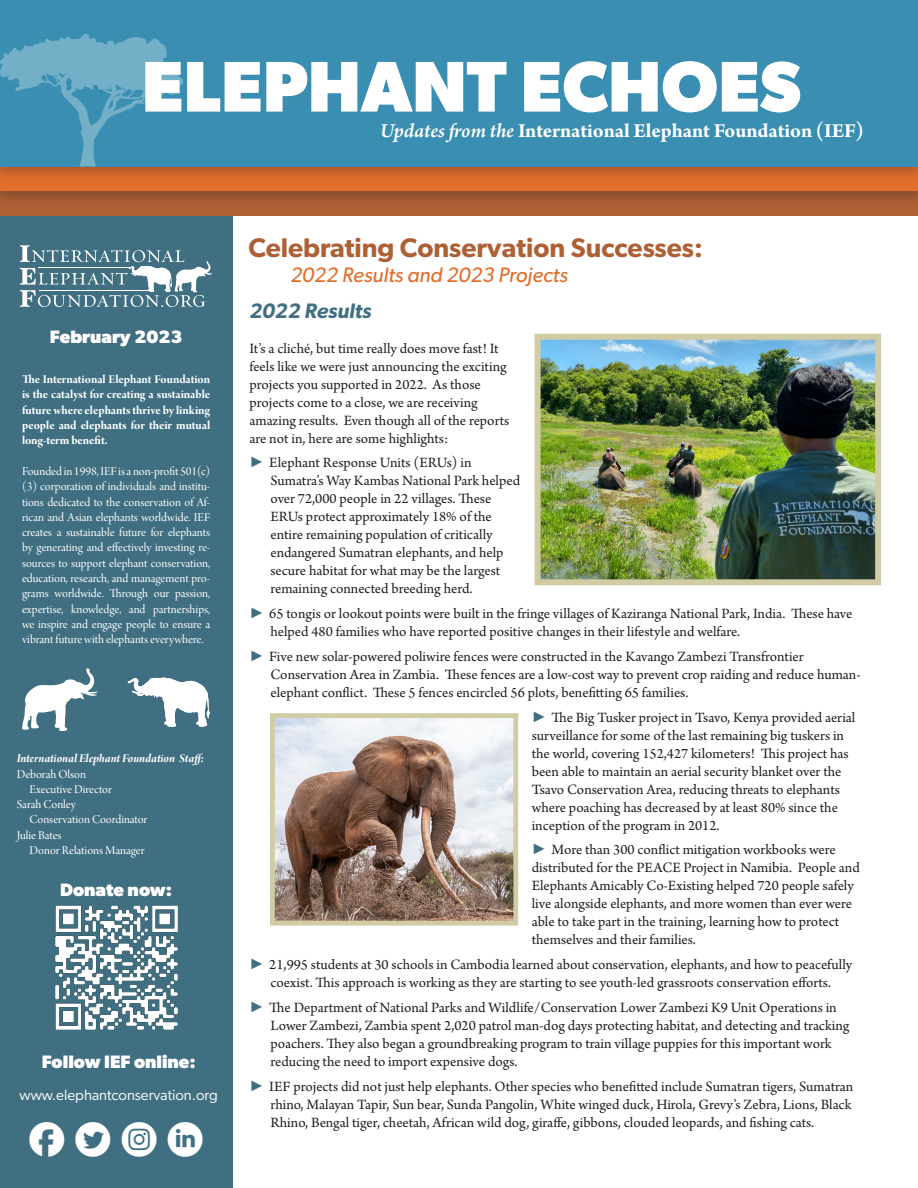
<style>
.page{position:relative;width:918px;height:1188px;background:#fff}
.page>*{position:absolute;margin:0;border:0;box-sizing:border-box;transform-origin:0 0}
.t1{font:700 72px "Gibson";color:#fff}
.t2{font:36px "typeecon";color:#fff}
.t3{font:600 27px "Gibson";color:#ae6034}
.t4{font:700 21px "Arno Pro";letter-spacing:-.005em;color:#fff}
.t5{font:italic 21px "Gibson";color:#e16e2b}
.t6{font:italic 600 21px "Gibson";color:#406f82}
.t7{font:700 18px "Gibson";color:#fff}
.t8{font:15px/18px "Arno Pro";color:#231f20}
.t9{font:15px "Gibson";color:#fff}
.t10{font:12.75px/15.3px "Arno Pro Display";color:#fff;text-align:justify}
.t11{font:12.75px/15.3px "Arno Pro Bold Display";color:#fff;text-align:justify}
.t12{font:12.75px "Arno Pro Bold Italic Display";letter-spacing:-.005em;color:#fff}
.s1{font-weight:600;font-style:italic}
.s2{font-family:"Arial";font-weight:900;color:#406f82}
</style>
<div class="page">
<div style="left:0;top:186px;width:232px;height:1002px;background:#406f82"></div>
<div style="left:0;top:50px;width:918px;height:166px;background:#ae6034"></div>
<div style="left:0;top:23px;width:918px;height:183px;background:#231f20;opacity:.25"></div>
<div style="left:0;top:25px;width:918px;height:166px;background:#e16e2b"></div>
<div style="left:0;top:0;width:918px;height:182px;background:#231f20;opacity:.25"></div>
<div style="left:0;top:0;width:918px;height:166px;background:#398eb1"></div>
<svg style="left:22px;top:668px;width:76px;height:64px"></svg>
<svg style="left:128px;top:677px;width:82px;height:50px"></svg>
<svg style="left:0;top:33px;width:184px;height:134px"></svg>
<svg style="left:20px;top:245px;width:192px;height:62px"></svg>
<hr style="left:39px;top:267px;width:92px;height:1px;background:#fff">
<hr style="left:39px;top:290px;width:112px;height:1px;background:#fff">
<img style="left:55px;top:905px;width:123px;height:125px">
<img style="left:542px;top:341px;width:332px;height:237px">
<div style="left:535px;top:334px;width:346px;height:251px;border:6px solid #d2cca5"></div>
<img style="left:276px;top:719px;width:236px;height:201px">
<div style="left:270px;top:713px;width:248px;height:213px;border:5px solid #d2cca5"></div>
<p class="t1" style="left:142px;top:44px;width:661px">ELEPHANT ECHOES</p>
<p class="t4" style="left:380px;top:119px;width:485px"><span class="s1">Updates from the</span> International Elephant Foundation (IEF)</p>
<p class="t7" style="left:50px;top:326px;width:134px">February 2023</p>
<p class="t11" style="left:22px;top:372px;width:190px">The International Elephant Foundation is the catalyst for creating a sustainable future where elephants thrive by linking people and elephants for their mutual long-term benefit.</p>
<p class="t10" style="left:22px;top:464px;width:190px">Founded in 1998, IEF is a non-profit 501(c) (3) corporation of individuals and institu&shy;tions dedicated to the conservation of Af&shy;rican and Asian elephants worldwide. IEF creates a sustainable future for elephants by generating and effectively investing re&shy;sources to support elephant conservation, education, research, and management pro&shy;grams worldwide. Through our passion, expertise, knowledge, and partnerships, we inspire and engage people to ensure a vibrant future with elephants everywhere.</p>
<p class="t12" style="left:17px;top:751px;width:189px">International Elephant Foundation Staff:</p>
<p class="t10" style="left:17px;top:767px;width:71px">Deborah Olson</p>
<p class="t10" style="left:29px;top:782px;width:84px">Executive Director</p>
<p class="t10" style="left:17px;top:798px;width:61px">Sarah Conley</p>
<p class="t10" style="left:29px;top:813px;width:119px">Conservation Coordinator</p>
<p class="t10" style="left:17px;top:828px;width:46px">Julie Bates</p>
<p class="t10" style="left:29px;top:843px;width:117px">Donor Relations Manager</p>
<p class="t7" style="left:60px;top:879px;width:114px">Donate now:</p>
<p class="t7" style="left:42px;top:1052px;width:156px">Follow IEF online:</p>
<p class="t9" style="left:20px;top:1086px;width:200px">www.elephantconservation.org</p>
<p class="t2" style="left:28px;top:1121px;width:179px">F T I L</p>
<p class="t3" style="left:248px;top:232px;width:456px">Celebrating Conservation Successes:</p>
<p class="t5" style="left:290px;top:262px;width:279px">2022 Results and 2023 Projects</p>
<p class="t6" style="left:249px;top:298px;width:123px">2022 Results</p>
<p class="t8" style="left:249px;top:340px;width:261px">It’s a cliché, but time really does move fast! It feels like we were just announcing the exciting projects you supported in 2022. As those projects come to a close, we are receiving amazing results. Even though all of the reports are not in, here are some highlights:</p>
<p class="t8" style="left:270px;top:455px;width:251px;text-indent:-21px"><span class="s2">►</span> Elephant Response Units (ERUs) in Sumatra’s Way Kambas National Park helped over 72,000 people in 22 villages. These ERUs protect approximately 18% of the entire remaining population of critically endangered Sumatran elephants, and help secure habitat for what may be the largest remaining connected breeding herd.</p>
<p class="t8" style="left:270px;top:605px;width:583px;text-indent:-21px"><span class="s2">►</span> 65 tongis or lookout points were built in the fringe villages of Kaziranga National Park, India. These have helped 480 families who have reported positive changes in their lifestyle and welfare.</p>
<p class="t8" style="left:270px;top:648px;width:592px;text-indent:-21px"><span class="s2">►</span> Five new solar-powered poliwire fences were constructed in the Kavango Zambezi Transfrontier<br>Conservation Area in Zambia. These fences are a low-cost way to prevent crop raiding and reduce human&shy;elephant conflict. These 5 fences encircled 56 plots, benefitting 65 families.</p>
<p class="t8" style="left:532px;top:709px;width:325px"><span class="s2">►</span> The Big Tusker project in Tsavo, Kenya provided aerial surveillance for some of the last remaining big tuskers in the world, covering 152,427 kilometers! This project has been able to maintain an aerial security blanket over the Tsavo Conservation Area, reducing threats to elephants where poaching has decreased by at least 80% since the inception of the program in 2012.</p>
<p class="t8" style="left:532px;top:842px;width:330px"><span class="s2">►</span> More than 300 conflict mitigation workbooks were distributed for the PEACE Project in Namibia. People and Elephants Amicably Co-Existing helped 720 people safely live alongside elephants, and more women than ever were able to take part in the training, learning how to protect themselves and their families.</p>
<p class="t8" style="left:249px;top:956px;width:604px;text-align:center"><span class="s2">►</span> 21,995 students at 30 schools in Cambodia learned about conservation, elephants, and how to peacefully coexist. This approach is working as they are starting to see youth-led grassroots conservation efforts.</p>
<p class="t8" style="left:270px;top:999px;width:580px;text-indent:-21px"><span class="s2">►</span> The Department of National Parks and Wildlife/Conservation Lower Zambezi K9 Unit Operations in Lower Zambezi, Zambia spent 2,020 patrol man-dog days protecting habitat, and detecting and tracking poachers. They also began a groundbreaking program to train village puppies for this important work reducing the need to import expensive dogs.</p>
<p class="t8" style="left:270px;top:1078px;width:584px;text-indent:-21px"><span class="s2">►</span> IEF projects did not just help elephants. Other species who benefitted include Sumatran tigers, Sumatran rhino, Malayan Tapir, Sun bear, Sunda Pangolin, White winged duck, Hirola, Grevy’s Zebra, Lions, Black<br>Rhino, Bengal tiger, cheetah, African wild dog, giraffe, gibbons, clouded leopards, and fishing cats.</p>
</div>
